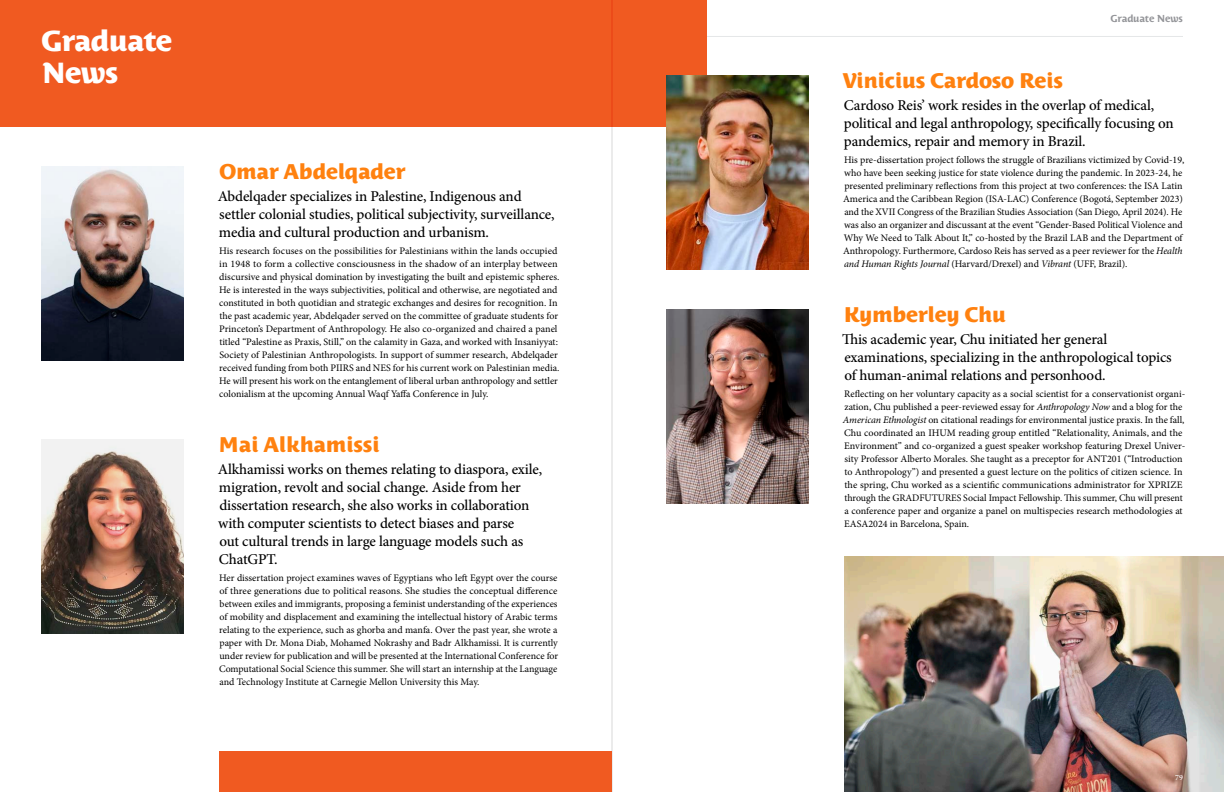
<style>
.page{position:relative;width:1224px;height:792px;background:#fff}
.page>*{position:absolute;margin:0;border:0;box-sizing:border-box;transform-origin:0 0}
.Section_Title_Red{font:800 28.8px/32.4px "Costa Std";letter-spacing:-.025em;color:#fff}
.News_Name{font:800 21px "Costa Std";letter-spacing:-.015em;color:#ff810f}
.News_First_Smaller{font:500 15px/18px "Minion Pro";letter-spacing:-.01em;color:#000}
.Body_Text{font:10px/13px "Minion Pro";color:#000}
.t1{font:700 10px "Costa Std";letter-spacing:-.01em;color:#939498}
.t2{font:500 8px "Minion Pro";color:#fff}
.s1{font-style:italic}
</style>
<div class="page">
<hr style="left:666px;top:36px;width:517px;height:1px;background:#e5e7e8">
<hr style="left:612px;top:0;width:1px;height:792px;background:#e6e6e6">
<div style="left:0;top:0;width:707px;height:127px;background:#f05a21"></div>
<img style="left:41px;top:166px;width:143px;height:195px">
<img style="left:41px;top:439px;width:143px;height:195px">
<img style="left:666px;top:75px;width:143px;height:195px">
<img style="left:666px;top:309px;width:143px;height:195px">
<img style="left:844px;top:556px;width:380px;height:236px">
<div style="left:219px;top:751px;width:393px;height:41px;background:#f05a21"></div>
<p class="Section_Title_Red" style="left:41px;top:24px;width:133px">Graduate<br>News</p>
<p class="News_Name" style="left:219px;top:159px;width:188px">Omar Abdelqader</p>
<p class="News_First_Smaller" style="left:218px;top:187px;width:338px">Abdelqader specializes in Palestine, Indigenous and settler colonial studies, political subjectivity, surveillance, media and cultural production and urbanism.</p>
<p class="Body_Text" style="left:219px;top:244px;width:342px">His research focuses on the possibilities for Palestinians within the lands occupied in 1948 to form a collective consciousness in the shadow of an interplay between discursive and physical domination by investigating the built and epistemic spheres.<br>He is interested in the ways subjectivities, political and otherwise, are negotiated and constituted in both quotidian and strategic exchanges and desires for recognition. In the past academic year, Abdelqader served on the committee of graduate students for Princeton’s Department of Anthropology. He also co-organized and chaired a panel titled “Palestine as Praxis, Still,” on the calamity in Gaza, and worked with Insaniyyat:<br>Society of Palestinian Anthropologists. In support of summer research, Abdelqader received funding from both PIIRS and NES for his current work on Palestinian media.<br>He will present his work on the entanglement of liberal urban anthropology and settler colonialism at the upcoming Annual Waqf Yaffa Conference in July.</p>
<p class="News_Name" style="left:219px;top:432px;width:163px">Mai Alkhamissi</p>
<p class="News_First_Smaller" style="left:218px;top:460px;width:326px">Alkhamissi works on themes relating to diaspora, exile, migration, revolt and social change. Aside from her dissertation research, she also works in collaboration with computer scientists to detect biases and parse<br>out cultural trends in large language models such as ChatGPT.</p>
<p class="Body_Text" style="left:219px;top:571px;width:341px;text-align:justify">Her dissertation project examines waves of Egyptians who left Egypt over the course of three generations due to political reasons. She studies the conceptual difference between exiles and immigrants, proposing a feminist understanding of the experiences of mobility and displacement and examining the intellectual history of Arabic terms relating to the experience, such as ghorba and manfa. Over the past year, she wrote a paper with Dr. Mona Diab, Mohamed Nokrashy and Badr Alkhamissi. It is currently under review for publication and will be presented at the International Conference for Computational Social Science this summer. She will start an internship at the Language and Technology Institute at Carnegie Mellon University this May.</p>
<p class="t1" style="left:1111px;top:12px;width:74px">Graduate News</p>
<p class="News_Name" style="left:842px;top:68px;width:222px">Vinicius Cardoso Reis</p>
<p class="News_First_Smaller" style="left:844px;top:96px;width:331px">Cardoso Reis’ work resides in the overlap of medical, political and legal anthropology, specifically focusing on pandemics, repair and memory in Brazil.</p>
<p class="Body_Text" style="left:843px;top:153px;width:343px">His pre-dissertation project follows the struggle of Brazilians victimized by Covid-19, who have been seeking justice for state violence during the pandemic. In 2023-24, he presented preliminary reflections from this project at two conferences: the ISA Latin America and the Caribbean Region (ISA-LAC) Conference (Bogotá, September 2023) and the XVII Congress of the Brazilian Studies Association (San Diego, April 2024). He was also an organizer and discussant at the event “Gender-Based Political Violence and Why We Need to Talk About It,” co-hosted by the Brazil LAB and the Department of Anthropology. Furthermore, Cardoso Reis has served as a peer reviewer for the <span class="s1">Health and Human Rights Journal</span> (Harvard/Drexel) and <span class="s1">Vibrant</span> (UFF, Brazil).</p>
<p class="News_Name" style="left:844px;top:302px;width:164px">Kymberley Chu</p>
<p class="News_First_Smaller" style="left:842px;top:330px;width:331px">This academic year, Chu initiated her general examinations, specializing in the anthropological topics of human-animal relations and personhood.</p>
<p class="Body_Text" style="left:843px;top:387px;width:344px">Reflecting on her voluntary capacity as a social scientist for a conservationist organi&shy;zation, Chu published a peer-reviewed essay for <span class="s1">Anthropology Now</span> and a blog for the <span class="s1">American Ethnologist</span> on citational readings for environmental justice praxis. In the fall, Chu coordinated an IHUM reading group entitled “Relationality, Animals, and the Environment” and co-organized a guest speaker workshop featuring Drexel Univer&shy;sity Professor Alberto Morales. She taught as a preceptor for ANT201 (“Introduction to Anthropology”) and presented a guest lecture on the politics of citizen science. In the spring, Chu worked as a scientific communications administrator for XPRIZE through the GRADFUTURES Social Impact Fellowship. This summer, Chu will present a conference paper and organize a panel on multispecies research methodologies at EASA2024 in Barcelona, Spain.</p>
<p class="t2" style="left:1175px;top:772px;width:9px">79</p>
</div>
